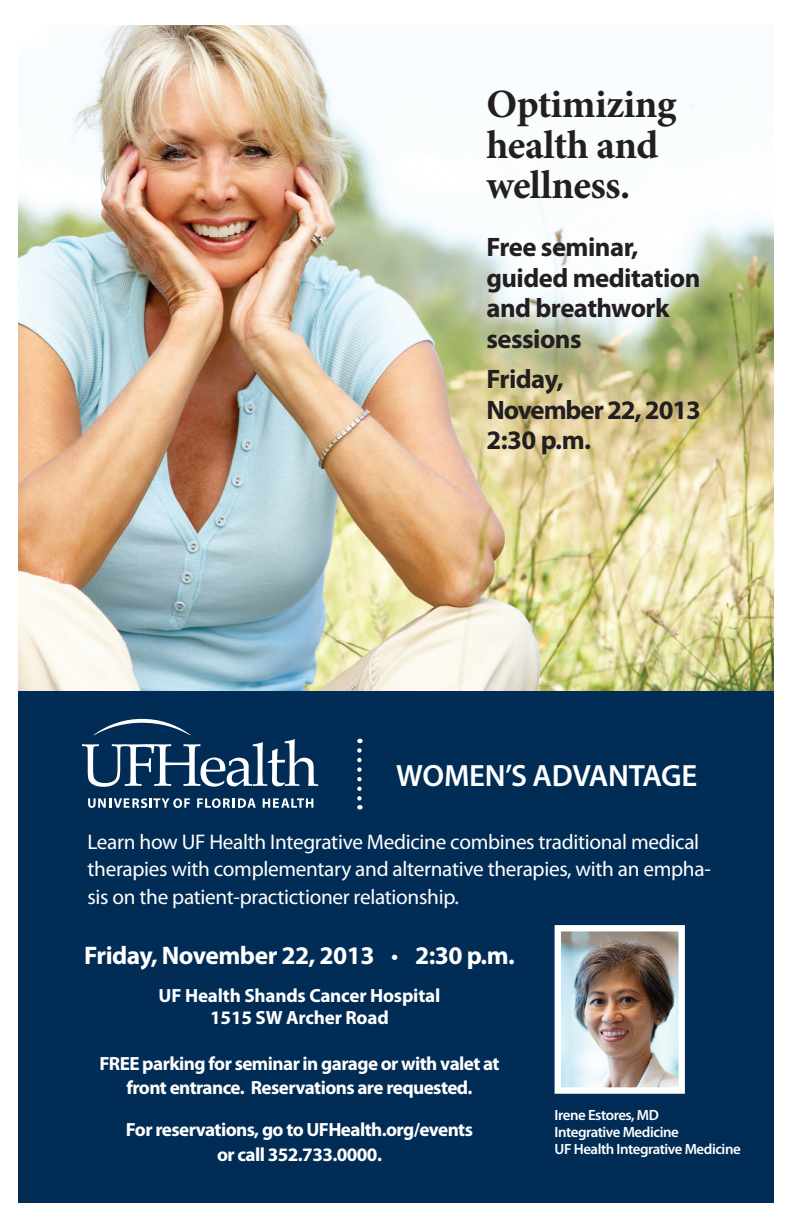
<style>
.page{position:relative;width:792px;height:1224px;background:#fff}
.page>*{position:absolute;margin:0;border:0;box-sizing:border-box;transform-origin:0 0}
.Headline{font:700 40.2px/40.2px "Minion Pro";letter-spacing:-.015em;color:#231f20}
.Service_line{font:600 30.9px "Myriad Pro";letter-spacing:-.01em;color:#fff}
.t1{font:700 26.8px/30.6px "Myriad Pro";letter-spacing:-.02em;color:#231f20}
.t2{font:700 26.8px "Myriad Pro";letter-spacing:-.04em;color:#231f20}
.t3{font:700 25.5px "Myriad Pro";letter-spacing:-.02em;color:#fff}
.t4{font:21.2px/27.6px "Myriad Pro";letter-spacing:-.015em;color:#fff}
.t5{font:700 19.1px/24.6px "Myriad Pro";letter-spacing:-.03em;color:#fff;text-align:center}
.t6{font:700 19.1px "Myriad Pro";letter-spacing:-.01em;color:#fff}
.t7{font:600 14.9px "Myriad Pro";letter-spacing:-.03em;color:#fff}
.s1{font-weight:400}
</style>
<div class="page">
<img style="left:18px;top:25px;width:756px;height:683px">
<div style="left:18px;top:691px;width:755px;height:511px;background:#002c55"></div>
<svg style="left:82px;top:719px;width:236px;height:68px"></svg>
<svg style="left:88px;top:798px;width:102px;height:10px"></svg>
<svg style="left:197px;top:798px;width:59px;height:10px"></svg>
<svg style="left:263px;top:798px;width:50px;height:10px"></svg>
<svg style="left:357px;top:750px;width:5px;height:60px"></svg>
<img style="left:562px;top:932px;width:116px;height:155px">
<div style="left:555px;top:925px;width:130px;height:169px;border:6px solid #fff"></div>
<p class="Headline" style="left:486px;top:84px;width:192px">Optimizing health and wellness.</p>
<p class="t1" style="left:486px;top:231px;width:216px">Free seminar, guided meditation and breathwork sessions</p>
<p class="t1" style="left:486px;top:363px;width:79px">Friday,</p>
<p class="t2" style="left:486px;top:392px;width:216px">November 22, 2013</p>
<p class="t1" style="left:486px;top:424px;width:106px">2:30 p.m.</p>
<p class="Service_line" style="left:396px;top:756px;width:302px">WOMEN’S ADVANTAGE</p>
<p class="t4" style="left:88px;top:827px;width:625px">Learn how UF Health Integrative Medicine combines traditional medical therapies with complementary and alternative therapies, with an empha&shy;sis on the patient-practictioner relationship.</p>
<p class="t3" style="left:84px;top:938px;width:432px">Friday, November 22, 2013 <span class="s1">•</span> 2:30 p.m.</p>
<p class="t6" style="left:159px;top:983px;width:283px">UF Health Shands Cancer Hospital</p>
<p class="t6" style="left:210px;top:1005px;width:180px">1515 SW Archer Road</p>
<p class="t5" style="left:99px;top:1050px;width:402px">FREE parking for seminar in garage or with valet at front entrance. Reservations are requested.</p>
<p class="t5" style="left:126px;top:1117px;width:349px">For reservations, go to UFHealth.org/events or call 352.733.0000.</p>
<p class="t7" style="left:555px;top:1105px;width:106px">Irene Estores, MD</p>
<p class="t7" style="left:555px;top:1122px;width:126px">Integrative Medicine</p>
<p class="t7" style="left:555px;top:1139px;width:188px">UF Health Integrative Medicine</p>
</div>
